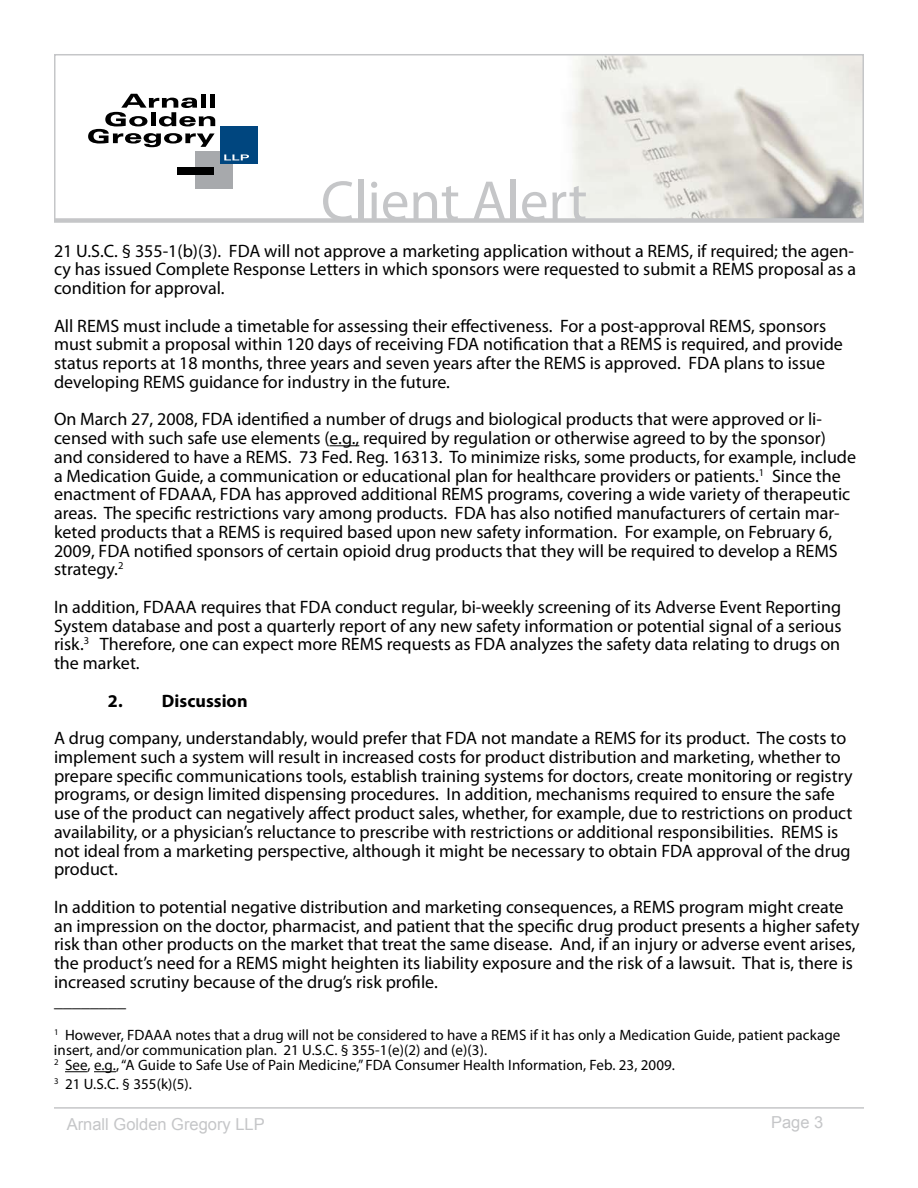
<style>
.page{position:relative;width:918px;height:1188px;background:#fff}
.page>*{position:absolute;margin:0;border:0;box-sizing:border-box;transform-origin:0 0}
.t1{font:57px "Myriad Pro";color:#c5c6c8}
.t2{font:18px/18.8px "Myriad Pro";color:#000}
.t3{font:700 18px "Myriad Pro";color:#000}
.t4{font:16.5px "Arial";color:#c5c6c8}
.t5{font:15px/15px "Myriad Pro";letter-spacing:.005em;color:#000}
</style>
<div class="page">
<hr style="left:54px;top:1107px;width:810px;height:2px;background:#c5c6c8">
<div style="left:54px;top:218px;width:810px;height:5px;background:#d3d4d5"></div>
<svg style="left:54px;top:54px;width:810px;height:168px"></svg>
<hr style="left:329px;top:445px;width:30px;height:1px;background:#000">
<svg style="left:65px;top:1071px;width:23px;height:1px"></svg>
<svg style="left:94px;top:1071px;width:22px;height:1px"></svg>
<h1 class="t1" style="left:321px;top:166px;width:268px">Client Alert</h1>
<p class="t2" style="left:54px;top:241px;width:804px;text-align:justify">21 U.S.C. § 355-1(b)(3). FDA will not approve a marketing application without a REMS, if required; the agen&shy;cy has issued Complete Response Letters in which sponsors were requested to submit a REMS proposal as a condition for approval.</p>
<p class="t2" style="left:54px;top:316px;width:790px">All REMS must include a timetable for assessing their effectiveness. For a post-approval REMS, sponsors must submit a proposal within 120 days of receiving FDA notification that a REMS is required, and provide status reports at 18 months, three years and seven years after the REMS is approved. FDA plans to issue developing REMS guidance for industry in the future.</p>
<p class="t2" style="left:54px;top:410px;width:804px">On March 27, 2008, FDA identified a number of drugs and biological products that were approved or li&shy;censed with such safe use elements (e.g., required by regulation or otherwise agreed to by the sponsor) and considered to have a REMS. 73 Fed. Reg. 16313. To minimize risks, some products, for example, include a Medication Guide, a communication or educational plan for healthcare providers or patients.<sup>1</sup> Since the enactment of FDAAA, FDA has approved additional REMS programs, covering a wide variety of therapeutic areas. The specific restrictions vary among products. FDA has also notified manufacturers of certain mar&shy;keted products that a REMS is required based upon new safety information. For example, on February 6, 2009, FDA notified sponsors of certain opioid drug products that they will be required to develop a REMS strategy.<sup>2</sup></p>
<p class="t2" style="left:54px;top:597px;width:789px;text-align:justify">In addition, FDAAA requires that FDA conduct regular, bi-weekly screening of its Adverse Event Reporting System database and post a quarterly report of any new safety information or potential signal of a serious risk.<sup>3</sup> Therefore, one can expect more REMS requests as FDA analyzes the safety data relating to drugs on the market.</p>
<p class="t3" style="left:108px;top:689px;width:141px">2. Discussion</p>
<p class="t2" style="left:54px;top:728px;width:800px">A drug company, understandably, would prefer that FDA not mandate a REMS for its product. The costs to implement such a system will result in increased costs for product distribution and marketing, whether to prepare specific communications tools, establish training systems for doctors, create monitoring or registry programs, or design limited dispensing procedures. In addition, mechanisms required to ensure the safe use of the product can negatively affect product sales, whether, for example, due to restrictions on product availability, or a physician’s reluctance to prescribe with restrictions or additional responsibilities. REMS is not ideal from a marketing perspective, although it might be necessary to obtain FDA approval of the drug product.</p>
<p class="t2" style="left:54px;top:897px;width:807px">In addition to potential negative distribution and marketing consequences, a REMS program might create an impression on the doctor, pharmacist, and patient that the specific drug product presents a higher safety risk than other products on the market that treat the same disease. And, if an injury or adverse event arises, the product’s need for a REMS might heighten its liability exposure and the risk of a lawsuit. That is, there is increased scrutiny because of the drug’s risk profile.<br>________</p>
<p class="t5" style="left:54px;top:1027px;width:788px"><sup>1</sup> However, FDAAA notes that a drug will not be considered to have a REMS if it has only a Medication Guide, patient package insert, and/or communication plan. 21 U.S.C. § 355-1(e)(2) and (e)(3).<br><sup>2</sup> See, e.g., “A Guide to Safe Use of Pain Medicine,” FDA Consumer Health Information, Feb. 23, 2009.</p>
<p class="t5" style="left:54px;top:1076px;width:139px"><sup>3</sup> 21 U.S.C. § 355(k)(5).</p>
<p class="t4" style="left:67px;top:1114px;width:200px">Arnall Golden Gregory LLP</p>
<p class="t4" style="left:771px;top:1111px;width:54px">Page 3</p>
</div>
